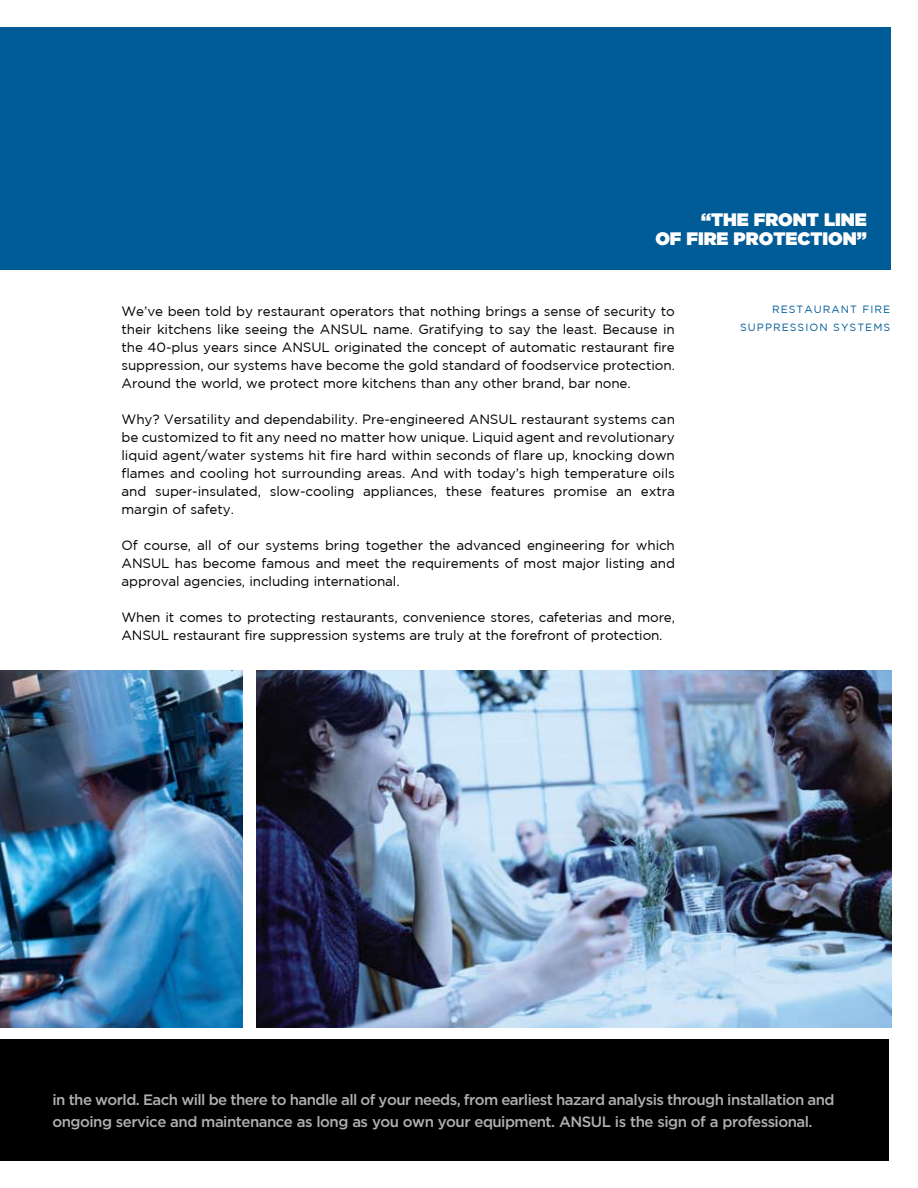
<style>
.page{position:relative;width:918px;height:1188px;background:#fff}
.page>*{position:absolute;margin:0;border:0;box-sizing:border-box;transform-origin:0 0}
.t1{font:900 18px/19.5px "Gotham";color:#fff;text-align:right}
.t2{font:500 15px/22.5px "Gotham";letter-spacing:-.035em;color:#b0b0b1}
.t3{font:13.5px/18px "Gotham";letter-spacing:-.01em;color:#000;text-align:justify}
.t4{font:10.5px/18px "Gotham";letter-spacing:.1em;color:#005c96;text-align:right}
</style>
<div class="page">
<img style="left:0;top:670px;width:243px;height:358px">
<img style="left:256px;top:670px;width:635px;height:358px">
<div style="left:0;top:27px;width:891px;height:243px;background:#005c96"></div>
<div style="left:0;top:1040px;width:890px;height:121px;background:#000"></div>
<h1 class="t1" style="left:655px;top:209px;width:213px">“THE FRONT LINE<br>OF FIRE PROTECTION”</h1>
<p class="t3" style="left:122px;top:302px;width:555px">We’ve been told by restaurant operators that nothing brings a sense of security to their kitchens like seeing the ANSUL name. Gratifying to say the least. Because in the 40-plus years since ANSUL originated the concept of automatic restaurant fire suppression, our systems have become the gold standard of foodservice protection.<br>Around the world, we protect more kitchens than any other brand, bar none.</p>
<p class="t3" style="left:122px;top:410px;width:555px">Why? Versatility and dependability. Pre-engineered ANSUL restaurant systems can be customized to fit any need no matter how unique. Liquid agent and revolutionary liquid agent/water systems hit fire hard within seconds of flare up, knocking down flames and cooling hot surrounding areas. And with today’s high temperature oils and super-insulated, slow-cooling appliances, these features promise an extra margin of safety.</p>
<p class="t3" style="left:122px;top:536px;width:555px">Of course, all of our systems bring together the advanced engineering for which ANSUL has become famous and meet the requirements of most major listing and approval agencies, including international.</p>
<p class="t3" style="left:122px;top:608px;width:555px">When it comes to protecting restaurants, convenience stores, cafeterias and more,<br>ANSUL restaurant fire suppression systems are truly at the forefront of protection.</p>
<p class="t4" style="left:740px;top:300px;width:152px">RESTAURANT FIRE<br>SUPPRESSION SYSTEMS</p>
<p class="t2" style="left:52px;top:1088px;width:784px">in the world. Each will be there to handle all of your needs, from earliest hazard analysis through installation and ongoing service and maintenance as long as you own your equipment. ANSUL is the sign of a professional.</p>
</div>
